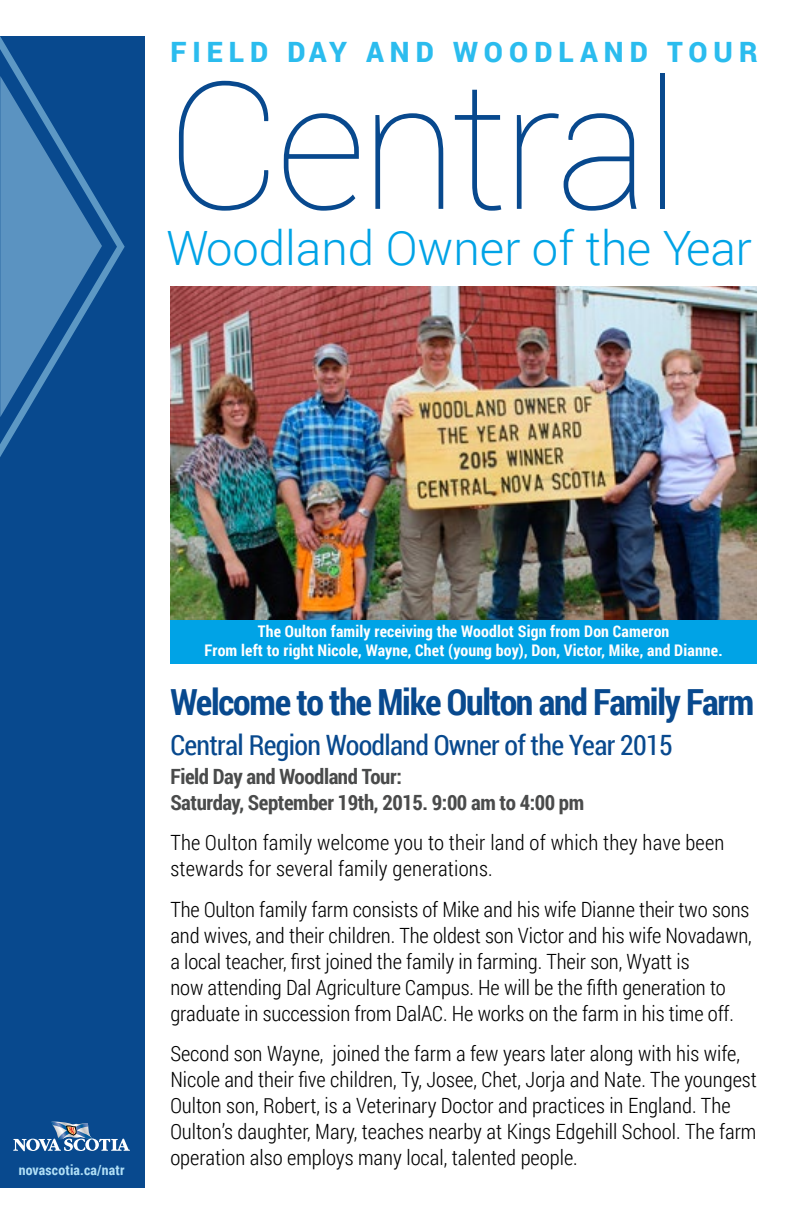
<style>
.page{position:relative;width:793px;height:1224px;background:#fff}
.page>*{position:absolute;margin:0;border:0;box-sizing:border-box;transform-origin:0 0}
.t1{font:100 177.6px "Roboto";letter-spacing:-.03em;color:#08498e}
.t2{font:300 47.4px "Roboto";color:#00a3e6}
.t3{font:700 36px "Roboto Condensed";letter-spacing:-.035em;color:#08498e}
.t4{font:28px "Roboto Condensed";letter-spacing:-.025em;color:#08498e}
.t5{font:900 28px "Roboto";letter-spacing:.215em;color:#2bbcee}
.t6{font:300 21px/26px "Roboto Condensed";color:#000}
.t7{font:700 21px/26px "Roboto Condensed";letter-spacing:-.02em;color:#4a4b4b}
.t8{font:700 16px/18.4px "Roboto Condensed";letter-spacing:.01em;color:#fff;text-align:center}
.t9{font:700 14px "Roboto Condensed";letter-spacing:.015em;color:#b0dff6}
</style>
<div class="page">
<img style="left:170px;top:287px;width:586px;height:334px">
<div style="left:170px;top:621px;width:586px;height:43px;background:#00a3e6"></div>
<div style="left:0;top:36px;width:144px;height:1152px;background:#08498e"></div>
<svg style="left:0;top:36px;width:125px;height:421px"></svg>
<svg style="left:0;top:76px;width:102px;height:341px"></svg>
<svg style="left:13px;top:1122px;width:117px;height:29px"></svg>
<h3 class="t5" style="left:170px;top:33px;width:588px">FIELD DAY AND WOODLAND TOUR</h3>
<h1 class="t1" style="left:166px;top:23px;width:515px">Central</h1>
<h2 class="t2" style="left:166px;top:215px;width:587px">Woodland Owner of the Year</h2>
<p class="t9" style="left:19px;top:1161px;width:107px">novascotia.ca/natr</p>
<p class="t8" style="left:204px;top:622px;width:519px">The Oulton family receiving the Woodlot Sign from Don Cameron<br>From left to right Nicole, Wayne, Chet (young boy), Don, Victor, Mike, and Dianne.</p>
<h3 class="t3" style="left:170px;top:677px;width:585px">Welcome to the Mike Oulton and Family Farm</h3>
<h3 class="t4" style="left:170px;top:726px;width:503px">Central Region Woodland Owner of the Year 2015</h3>
<p class="t7" style="left:170px;top:763px;width:415px">Field Day and Woodland Tour:<br>Saturday, September 19th, 2015. 9:00 am to 4:00 pm</p>
<p class="t6" style="left:170px;top:829px;width:555px">The Oulton family welcome you to their land of which they have been stewards for several family generations.</p>
<p class="t6" style="left:170px;top:895px;width:582px">The Oulton family farm consists of Mike and his wife Dianne their two sons and wives, and their children. The oldest son Victor and his wife Novadawn, a local teacher, first joined the family in farming. Their son, Wyatt is<br>now attending Dal Agriculture Campus. He will be the fifth generation to graduate in succession from DalAC. He works on the farm in his time off.</p>
<p class="t6" style="left:170px;top:1040px;width:588px">Second son Wayne, joined the farm a few years later along with his wife, Nicole and their five children, Ty, Josee, Chet, Jorja and Nate. The youngest Oulton son, Robert, is a Veterinary Doctor and practices in England. The Oulton’s daughter, Mary, teaches nearby at Kings Edgehill School. The farm operation also employs many local, talented people.</p>
</div>
